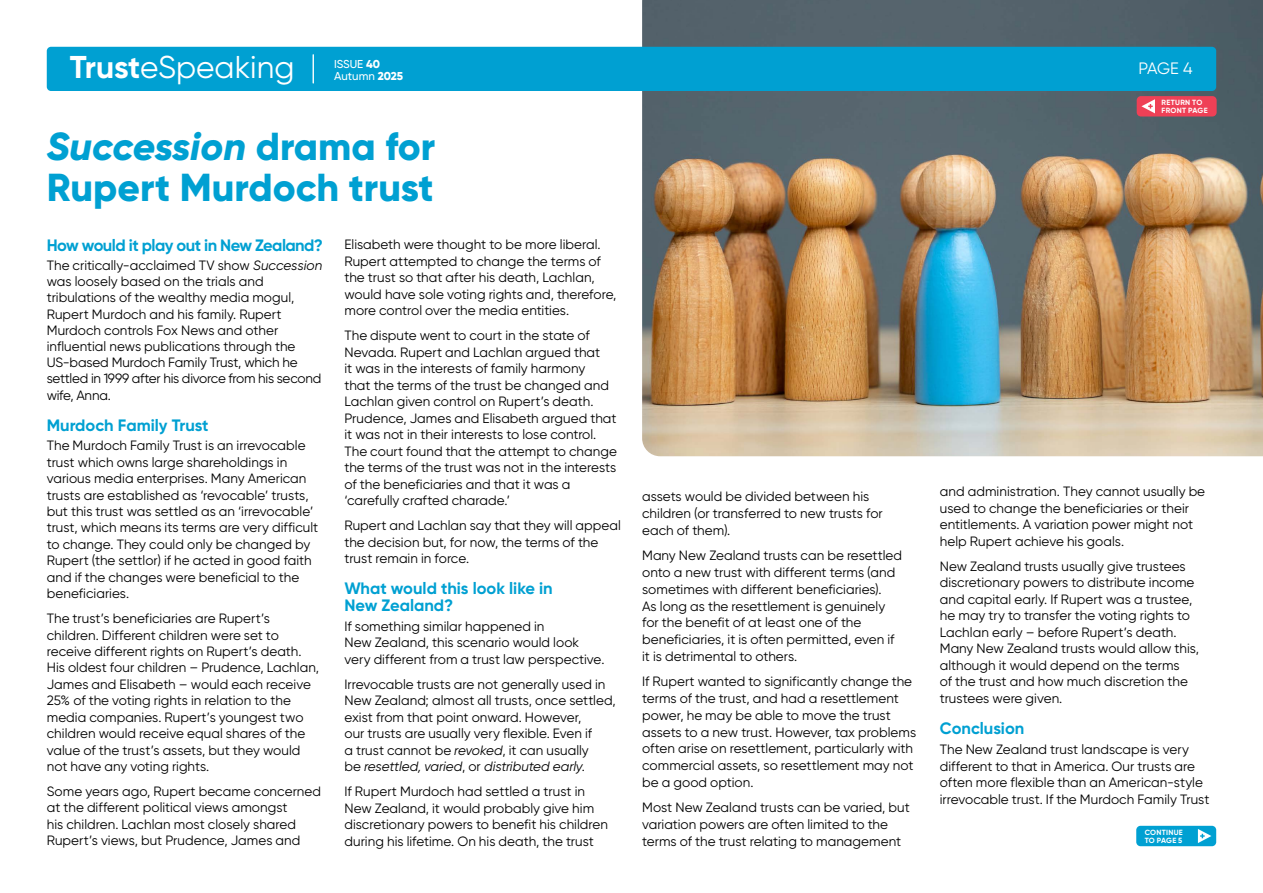
<style>
.page{position:relative;width:1263px;height:893px;background:#fff}
.page>*{position:absolute;margin:0;border:0;box-sizing:border-box;transform-origin:0 0}
.t1{font:800 39px/40.5px "Gilroy";color:#00a0d2}
.t2{font:31.5px "Gilroy";color:#fff}
.t3{font:700 16.5px/16.5px "Gilroy";letter-spacing:-.005em;color:#00a0d2}
.t4{font:700 16.5px "Gilroy";letter-spacing:-.035em;color:#00a0d2}
.t5{font:16.5px "Gilroy";color:#fff}
.t6{font:13.5px/16.5px "Gilroy";letter-spacing:.005em;color:#000}
.t7{font:500 11.4px/12.5px "Gilroy";color:#fff}
.t8{font:700 7.5px/7.5px "Gilroy";letter-spacing:.035em;color:#fff}
.s1{font-weight:700}
.s2{font-weight:800}
.s3{font-style:italic}
</style>
<div class="page">
<img style="left:642px;top:0;width:621px;height:456px">
<div style="left:47px;top:47px;width:1169px;height:44px;background:#00a0d2;border-radius:4px"></div>
<div style="left:1137px;top:96px;width:79px;height:21px;background:#ef4056;border-radius:4px"></div>
<svg style="left:1141px;top:99px;width:14px;height:14px"></svg>
<svg style="left:313px;top:55px;width:1px;height:28px"></svg>
<div style="left:1136px;top:826px;width:80px;height:20px;background:#00a0d2;border-radius:4px"></div>
<svg style="left:1198px;top:829px;width:13px;height:14px"></svg>
<h2 class="t2" style="left:70px;top:48px;width:226px"><span class="s1">Trust</span>eSpeaking</h2>
<p class="t5" style="left:1138px;top:58px;width:56px">PAGE 4</p>
<p class="t8" style="left:1161px;top:99px;width:48px">RETURN TO<br>FRONT PAGE</p>
<p class="t7" style="left:334px;top:57px;width:71px">ISSUE <span class="s2">40<br></span>Autumn <span class="s2">2025</span></p>
<h1 class="t1" style="left:47px;top:126px;width:390px"><span class="s3">Succession</span> drama for<br>Rupert Murdoch trust</h1>
<p class="t4" style="left:47px;top:234px;width:278px">How would it play out in New Zealand?</p>
<p class="t6" style="left:47px;top:257px;width:277px">The critically-acclaimed TV show <span class="s3">Succession </span>was loosely based on the trials and tribulations of the wealthy media mogul, Rupert Murdoch and his family. Rupert Murdoch controls Fox News and other influential news publications through the US-based Murdoch Family Trust, which he settled in 1999 after his divorce from his second wife, Anna.</p>
<p class="t3" style="left:47px;top:416px;width:163px">Murdoch Family Trust</p>
<p class="t6" style="left:47px;top:437px;width:273px">The Murdoch Family Trust is an irrevocable trust which owns large shareholdings in various media enterprises. Many American trusts are established as ‘revocable’ trusts, but this trust was settled as an ‘irrevocable’ trust, which means its terms are very difficult to change. They could only be changed by Rupert (the settlor) if he acted in good faith and if the changes were beneficial to the beneficiaries.</p>
<p class="t6" style="left:47px;top:610px;width:274px">The trust’s beneficiaries are Rupert’s children. Different children were set to receive different rights on Rupert’s death.<br>His oldest four children – Prudence, Lachlan, James and Elisabeth – would each receive 25% of the voting rights in relation to the media companies. Rupert’s youngest two children would receive equal shares of the value of the trust’s assets, but they would not have any voting rights.</p>
<p class="t6" style="left:47px;top:783px;width:276px">Some years ago, Rupert became concerned at the different political views amongst<br>his children. Lachlan most closely shared Rupert’s views, but Prudence, James and</p>
<p class="t6" style="left:344px;top:236px;width:274px">Elisabeth were thought to be more liberal.<br>Rupert attempted to change the terms of the trust so that after his death, Lachlan, would have sole voting rights and, therefore, more control over the media entities.</p>
<p class="t6" style="left:344px;top:327px;width:274px">The dispute went to court in the state of Nevada. Rupert and Lachlan argued that<br>it was in the interests of family harmony<br>that the terms of the trust be changed and Lachlan given control on Rupert’s death.<br>Prudence, James and Elisabeth argued that it was not in their interests to lose control.<br>The court found that the attempt to change the terms of the trust was not in the interests of the beneficiaries and that it was a ‘carefully crafted charade.’</p>
<p class="t6" style="left:344px;top:517px;width:278px">Rupert and Lachlan say that they will appeal the decision but, for now, the terms of the trust remain in force.</p>
<p class="t3" style="left:344px;top:580px;width:210px">What would this look like in<br>New Zealand?</p>
<p class="t6" style="left:344px;top:618px;width:261px">If something similar happened in<br>New Zealand, this scenario would look very different from a trust law perspective.</p>
<p class="t6" style="left:344px;top:675px;width:273px">Irrevocable trusts are not generally used in New Zealand; almost all trusts, once settled, exist from that point onward. However,<br>our trusts are usually very flexible. Even if<br>a trust cannot be <span class="s3">revoked</span>, it can usually<br>be <span class="s3">resettled, varied</span>, or <span class="s3">distributed early</span>.</p>
<p class="t6" style="left:344px;top:783px;width:265px">If Rupert Murdoch had settled a trust in New Zealand, it would probably give him discretionary powers to benefit his children during his lifetime. On his death, the trust</p>
<p class="t6" style="left:642px;top:488px;width:242px">assets would be divided between his children (or transferred to new trusts for each of them).</p>
<p class="t6" style="left:642px;top:547px;width:261px">Many New Zealand trusts can be resettled onto a new trust with different terms (and sometimes with different beneficiaries).<br>As long as the resettlement is genuinely for the benefit of at least one of the beneficiaries, it is often permitted, even if it is detrimental to others.</p>
<p class="t6" style="left:642px;top:673px;width:275px">If Rupert wanted to significantly change the terms of the trust, and had a resettlement power, he may be able to move the trust assets to a new trust. However, tax problems often arise on resettlement, particularly with commercial assets, so resettlement may not be a good option.</p>
<p class="t6" style="left:642px;top:799px;width:269px">Most New Zealand trusts can be varied, but variation powers are often limited to the terms of the trust relating to management</p>
<p class="t6" style="left:940px;top:483px;width:267px">and administration. They cannot usually be used to change the beneficiaries or their entitlements. A variation power might not help Rupert achieve his goals.</p>
<p class="t6" style="left:940px;top:558px;width:261px">New Zealand trusts usually give trustees discretionary powers to distribute income and capital early. If Rupert was a trustee, he may try to transfer the voting rights to Lachlan early – before Rupert’s death.<br>Many New Zealand trusts would allow this, although it would depend on the terms<br>of the trust and how much discretion the trustees were given.</p>
<p class="t3" style="left:940px;top:720px;width:86px">Conclusion</p>
<p class="t6" style="left:940px;top:741px;width:271px">The New Zealand trust landscape is very different to that in America. Our trusts are often more flexible than an American-style irrevocable trust. If the Murdoch Family Trust</p>
<p class="t8" style="left:1145px;top:829px;width:40px">CONTINUE<br>TO PAGE 5</p>
</div>
